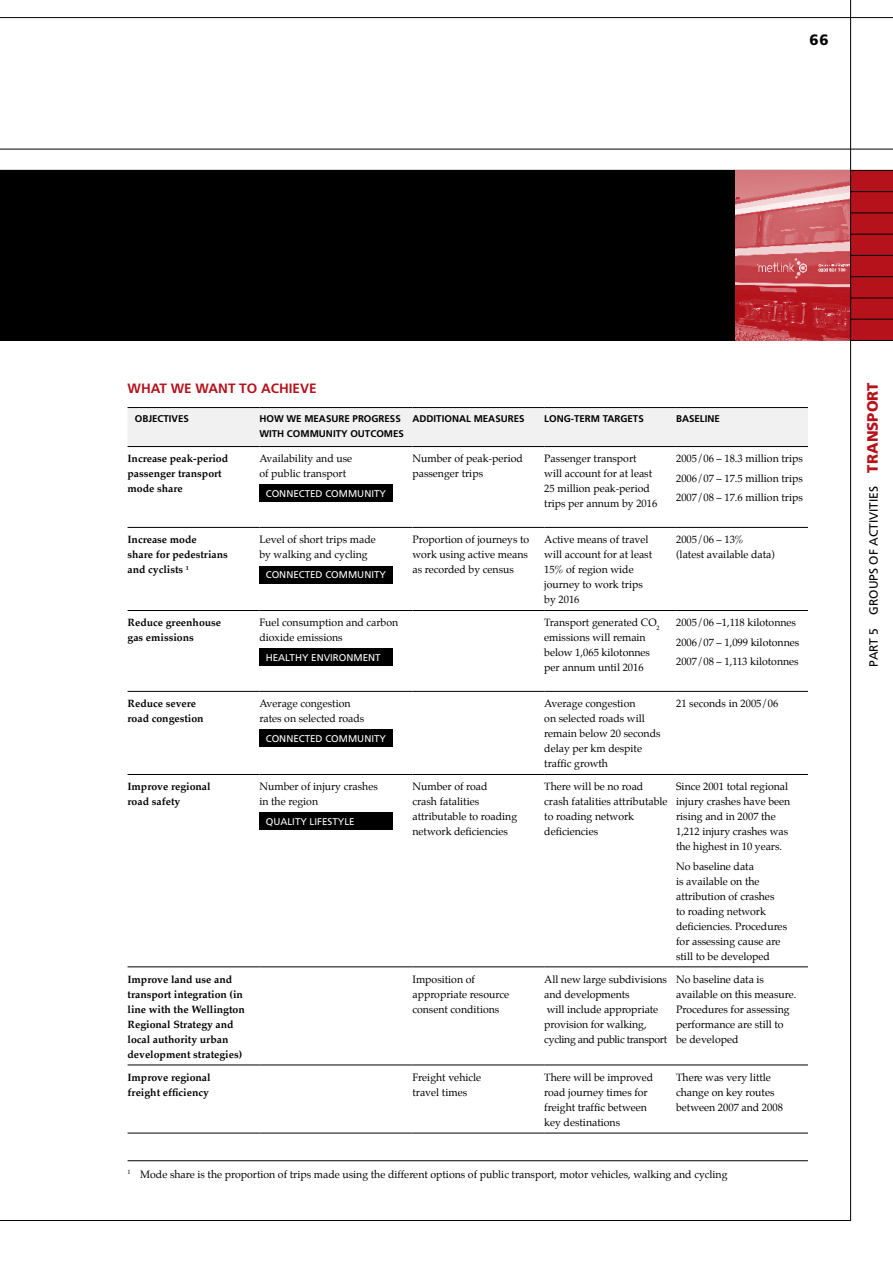
<style>
.page{position:relative;width:893px;height:1263px;background:#fff}
.page>*{position:absolute;margin:0;border:0;box-sizing:border-box;transform-origin:0 0}
.t1{font:900 15px "Frutiger";color:#000}
.t2{font:900 15px "Frutiger";color:#b5121b}
.t3{font:700 13.5px "Frutiger";color:#b5121b}
.t4{font:12px "Frutiger";color:#000}
.t5{font:10.5px/15px "Palatino";color:#000}
.t6{font:700 10.5px/15px "Palatino";color:#000}
.t7{font:700 9.75px/15px "Frutiger";color:#000}
.t8{font:9.75px "Frutiger";color:#fff}
.s1{font-weight:900;font-size:15px;color:#b5121b}
</style>
<div class="page">
<div style="left:259px;top:813px;width:134px;height:17px;background:#000"></div>
<div style="left:259px;top:649px;width:134px;height:17px;background:#000"></div>
<div style="left:259px;top:485px;width:134px;height:17px;background:#000"></div>
<div style="left:259px;top:566px;width:134px;height:17px;background:#000"></div>
<div style="left:259px;top:730px;width:134px;height:17px;background:#000"></div>
<div style="left:128px;top:408px;width:680px;height:38px;background:#f1f1f2"></div>
<hr style="left:128px;top:527px;width:131px;height:1px;background:#000">
<hr style="left:259px;top:527px;width:153px;height:1px;background:#000">
<hr style="left:412px;top:527px;width:132px;height:1px;background:#000">
<hr style="left:544px;top:527px;width:132px;height:1px;background:#000">
<hr style="left:676px;top:527px;width:132px;height:1px;background:#000">
<hr style="left:128px;top:610px;width:131px;height:1px;background:#000">
<hr style="left:259px;top:610px;width:153px;height:1px;background:#000">
<hr style="left:412px;top:610px;width:132px;height:1px;background:#000">
<hr style="left:544px;top:610px;width:132px;height:1px;background:#000">
<hr style="left:676px;top:610px;width:132px;height:1px;background:#000">
<hr style="left:128px;top:691px;width:131px;height:1px;background:#000">
<hr style="left:259px;top:691px;width:153px;height:1px;background:#000">
<hr style="left:412px;top:691px;width:132px;height:1px;background:#000">
<hr style="left:544px;top:691px;width:132px;height:1px;background:#000">
<hr style="left:676px;top:691px;width:132px;height:1px;background:#000">
<hr style="left:128px;top:774px;width:131px;height:1px;background:#000">
<hr style="left:259px;top:774px;width:153px;height:1px;background:#000">
<hr style="left:412px;top:774px;width:132px;height:1px;background:#000">
<hr style="left:544px;top:774px;width:132px;height:1px;background:#000">
<hr style="left:676px;top:774px;width:132px;height:1px;background:#000">
<hr style="left:128px;top:966px;width:131px;height:1px;background:#000">
<hr style="left:259px;top:966px;width:153px;height:1px;background:#000">
<hr style="left:412px;top:966px;width:132px;height:1px;background:#000">
<hr style="left:544px;top:966px;width:132px;height:1px;background:#000">
<hr style="left:676px;top:966px;width:132px;height:1px;background:#000">
<hr style="left:128px;top:1065px;width:131px;height:1px;background:#000">
<hr style="left:259px;top:1065px;width:153px;height:1px;background:#000">
<hr style="left:412px;top:1065px;width:132px;height:1px;background:#000">
<hr style="left:544px;top:1065px;width:132px;height:1px;background:#000">
<hr style="left:676px;top:1065px;width:132px;height:1px;background:#000">
<hr style="left:128px;top:1133px;width:131px;height:1px;background:#000">
<hr style="left:259px;top:1133px;width:153px;height:1px;background:#000">
<hr style="left:412px;top:1133px;width:132px;height:1px;background:#000">
<hr style="left:544px;top:1133px;width:132px;height:1px;background:#000">
<hr style="left:676px;top:1133px;width:132px;height:1px;background:#000">
<hr style="left:128px;top:407px;width:131px;height:1px;background:#000">
<hr style="left:259px;top:407px;width:153px;height:1px;background:#000">
<hr style="left:412px;top:407px;width:132px;height:1px;background:#000">
<hr style="left:544px;top:407px;width:132px;height:1px;background:#000">
<hr style="left:676px;top:407px;width:132px;height:1px;background:#000">
<hr style="left:128px;top:446px;width:131px;height:1px;background:#000">
<hr style="left:259px;top:446px;width:153px;height:1px;background:#000">
<hr style="left:412px;top:446px;width:132px;height:1px;background:#000">
<hr style="left:544px;top:446px;width:132px;height:1px;background:#000">
<hr style="left:676px;top:446px;width:132px;height:1px;background:#000">
<hr style="left:128px;top:1160px;width:680px;height:1px;background:#000">
<div style="left:0;top:170px;width:850px;height:170px;background:#000"></div>
<div style="left:850px;top:170px;width:43px;height:170px;background:#b5121b"></div>
<hr style="left:849px;top:191px;width:44px;height:1px;background:#000">
<hr style="left:849px;top:213px;width:44px;height:1px;background:#000">
<hr style="left:849px;top:234px;width:44px;height:1px;background:#000">
<hr style="left:849px;top:255px;width:44px;height:1px;background:#000">
<hr style="left:850px;top:276px;width:43px;height:1px;background:#000">
<hr style="left:850px;top:298px;width:43px;height:1px;background:#000">
<hr style="left:850px;top:319px;width:43px;height:1px;background:#000">
<hr style="left:0;top:149px;width:893px;height:1px;background:#000">
<hr style="left:0;top:17px;width:893px;height:1px;background:#000">
<hr style="left:0;top:170px;width:893px;height:1px;background:#000">
<hr style="left:0;top:340px;width:893px;height:1px;background:#000">
<hr style="left:0;top:1220px;width:851px;height:1px;background:#000">
<img style="left:735px;top:170px;width:115px;height:171px">
<hr style="left:850px;top:0;width:1px;height:1221px;background:#000">
<h1 class="t1" style="left:810px;top:31px;width:21px">66</h1>
<p class="t3" style="left:128px;top:380px;width:190px">WHAT WE WANT TO ACHIEVE</p>
<h1 class="t2" style="left:863px;top:391px;width:9px;rotate:-90deg">T</h1>
<p class="t7" style="left:135px;top:411px;width:56px">OBJECTIVES</p>
<p class="t7" style="left:259px;top:411px;width:146px">HOW WE MEASURE PROGRESS<br>WITH COMMUNITY OUTCOMES</p>
<p class="t7" style="left:412px;top:411px;width:114px">ADDITIONAL M EASURES</p>
<p class="t7" style="left:544px;top:411px;width:101px">LONG-TERM TARGETS</p>
<p class="t7" style="left:676px;top:411px;width:45px">BASELINE</p>
<p class="t6" style="left:128px;top:451px;width:102px">Increase peak-period passenger transport mode share</p>
<p class="t5" style="left:259px;top:451px;width:94px">Availability and use of public transport</p>
<p class="t8" style="left:266px;top:487px;width:14px">CONNECTE</p>
<p class="t8" style="left:316px;top:487px;width:72px">D COMMUNITY</p>
<p class="t4" style="left:866px;top:667px;width:277px;rotate:-90deg">PART 5 GROU PS OF ACTIVITIES <span class="s1">TRANSPOR</span></p>
<p class="t5" style="left:412px;top:451px;width:112px">Number of peak-period passenger trips</p>
<p class="t5" style="left:544px;top:451px;width:115px">Passenger transport<br>will account for at least<br>25 million peak-period trips per annum by 2016</p>
<p class="t5" style="left:676px;top:449px;width:128px;line-height:19.2px;text-align:justify">2005/06 – 18.3 million trips 2006/07 – 17.5 million trips 2007/08 – 17.6 million trips</p>
<p class="t6" style="left:128px;top:532px;width:102px">Increase mode<br>share for pedestrians and cyclists <sup>1</sup></p>
<p class="t5" style="left:259px;top:532px;width:118px">Level of short trips made by walking and cycling</p>
<p class="t5" style="left:412px;top:532px;width:118px">Proportion of journeys to work using active means as recorded by census</p>
<p class="t5" style="left:544px;top:532px;width:109px">Active means of travel will account for at least<br>15% of region wide journey to work trips by 2016</p>
<p class="t5" style="left:676px;top:532px;width:100px">2005/06 – 13%<br>(latest available data)</p>
<p class="t8" style="left:266px;top:568px;width:14px">CONNECTE</p>
<p class="t8" style="left:316px;top:568px;width:72px">D COMMUNITY</p>
<p class="t5" style="left:544px;top:615px;width:117px">Transport generated CO<sub>2 </sub>emissions will remain below 1,065 kilotonnes per annum until 2016</p>
<p class="t5" style="left:676px;top:613px;width:125px;line-height:19.2px">2005/06 –1,118 kilotonnes<br>2006/07 – 1,099 kilotonnes<br>2007/08 – 1,113 kilotonnes</p>
<p class="t6" style="left:128px;top:615px;width:95px">Reduce greenhouse gas emissions</p>
<p class="t5" style="left:259px;top:615px;width:140px">Fuel consumption and carbon dioxide emissions</p>
<p class="t8" style="left:266px;top:651px;width:14px">HEALTH</p>
<p class="t8" style="left:302px;top:651px;width:22px">Y ENVIRON</p>
<p class="t8" style="left:354px;top:651px;width:16px">MENT</p>
<p class="t6" style="left:128px;top:696px;width:78px">Reduce severe road congestion</p>
<p class="t5" style="left:259px;top:696px;width:106px">Average congestion rates on selected roads</p>
<p class="t8" style="left:266px;top:732px;width:14px">CONNECTE</p>
<p class="t8" style="left:316px;top:732px;width:72px">D COMMUNITY</p>
<p class="t6" style="left:128px;top:779px;width:85px">Improve regional road safety</p>
<p class="t5" style="left:259px;top:779px;width:120px">Number of injury crashes in the region</p>
<p class="t8" style="left:266px;top:815px;width:21px">QUALIT</p>
<p class="t8" style="left:300px;top:815px;width:20px">Y LIFEST</p>
<p class="t8" style="left:338px;top:815px;width:12px">YLE</p>
<p class="t5" style="left:544px;top:696px;width:118px">Average congestion<br>on selected roads will remain below 20 seconds delay per km despite traffic growth</p>
<p class="t5" style="left:676px;top:696px;width:104px">21 seconds in 2005/06</p>
<p class="t5" style="left:412px;top:779px;width:106px">Number of road<br>crash fatalities attributable to roading network deficiencies</p>
<p class="t5" style="left:544px;top:779px;width:125px">There will be no road crash fatalities attributable to roading network deficiencies</p>
<p class="t5" style="left:676px;top:779px;width:116px">Since 2001 total regional injury crashes have been rising and in 2007 the<br>1,212 injury crashes was the highest in 10 years.</p>
<p class="t5" style="left:676px;top:858px;width:113px">No baseline data<br>is available on the attribution of crashes<br>to roading network deficiencies. Procedures for assessing cause are still to be developed</p>
<p class="t6" style="left:128px;top:971px;width:119px">Improve land use and transport integration (in line with the Wellington<br>Regional Strategy and local authority urban development strategies)</p>
<p class="t5" style="left:412px;top:972px;width:98px">Imposition of appropriate resource consent conditions</p>
<p class="t5" style="left:544px;top:972px;width:124px">All new large subdivisions and developments<br>will include appropriate provision for walking, cycling and public transport</p>
<p class="t5" style="left:676px;top:972px;width:122px">No baseline data is available on this measure.<br>Procedures for assessing performance are still to be developed</p>
<p class="t6" style="left:128px;top:1070px;width:85px">Improve regional freight efficiency</p>
<p class="t5" style="left:412px;top:1070px;width:70px">Freight vehicle travel times</p>
<p class="t5" style="left:544px;top:1070px;width:110px">There will be improved road journey times for freight traffic between key destinations</p>
<p class="t5" style="left:676px;top:1070px;width:108px">There was very little change on key routes between 2007 and 2008</p>
<p class="t5" style="left:128px;top:1167px;width:601px"><sup>1</sup> Mode share is the proportion of trips made using the different options of public transport, motor vehicles, walking and cycling</p>
</div>
